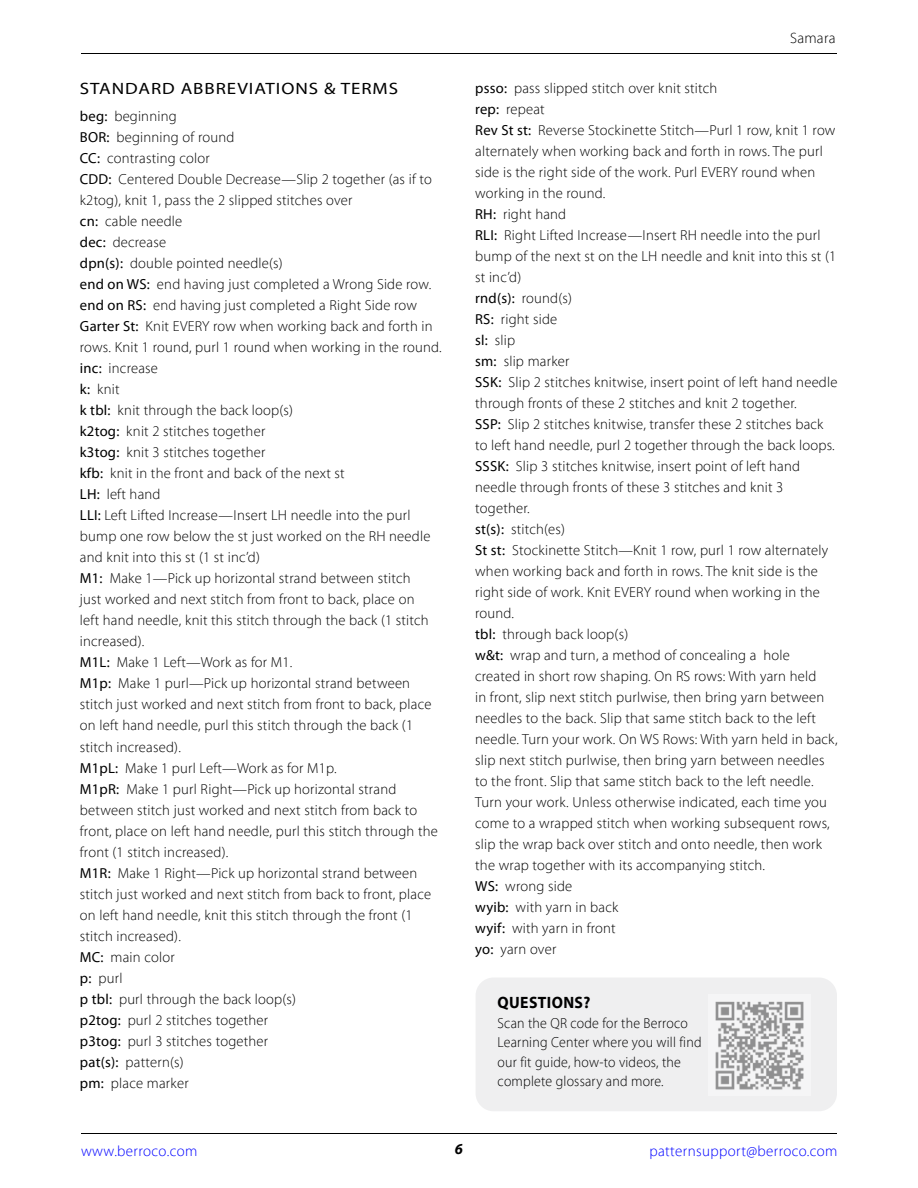
<style>
.page{position:relative;width:918px;height:1188px;background:#fff}
.page>*{position:absolute;margin:0;border:0;box-sizing:border-box;transform-origin:0 0}
.t1{font:16.5px "Myriad Pro";letter-spacing:.05em;color:#000;scale:1.15 1}
.t2{font:700 16.5px "Myriad Pro";letter-spacing:.025em;color:#000;scale:.95 1}
.t3{font:300 15px "Myriad Pro";letter-spacing:.025em;color:#00f}
.t4{font:300 15px "Myriad Pro";letter-spacing:.015em;color:#000}
.t5{font:italic 700 15px "Myriad Pro";color:#000}
.t6{font:300 14.7px/21px "Myriad Pro";letter-spacing:.015em;color:#000}
.t7{font:300 14.7px/19.5px "Myriad Pro";letter-spacing:.015em;color:#000;scale:.95 1}
.s1{font-weight:400}
</style>
<div class="page">
<hr style="left:81px;top:1134px;width:756px;height:1px;background:#000">
<hr style="left:81px;top:54px;width:756px;height:1px;background:#000">
<div style="left:476px;top:978px;width:361px;height:133px;background:#efeff0;border-radius:18px"></div>
<img style="left:715px;top:1001px;width:89px;height:89px">
<p class="t1" style="left:80px;top:79px;width:278px">STANDARD ABBREVIATIONS &amp; TERMS</p>
<p class="t6" style="left:80px;top:106px;width:363px"><span class="s1">beg:</span> beginning<br><span class="s1">BOR:</span> beginning of round<br><span class="s1">CC:</span> contrasting color<br><span class="s1">CDD:</span> Centered Double Decrease—Slip 2 together (as if to k2tog), knit 1, pass the 2 slipped stitches over<br><span class="s1">cn:</span> cable needle<br><span class="s1">dec:</span> decrease<br><span class="s1">dpn(s):</span> double pointed needle(s)<br><span class="s1">end on WS:</span> end having just completed a Wrong Side row. <span class="s1">end on RS:</span> end having just completed a Right Side row <span class="s1">Garter St:</span> Knit EVERY row when working back and forth in rows. Knit 1 round, purl 1 round when working in the round. <span class="s1">inc:</span> increase<br><span class="s1">k:</span> knit<br><span class="s1">k tbl:</span> knit through the back loop(s)<br><span class="s1">k2tog:</span> knit 2 stitches together<br><span class="s1">k3tog:</span> knit 3 stitches together<br><span class="s1">kfb:</span> knit in the front and back of the next st<br><span class="s1">LH:</span> left hand<br><span class="s1">LLI:</span> Left Lifted Increase—Insert LH needle into the purl bump one row below the st just worked on the RH needle and knit into this st (1 st inc’d)<br><span class="s1">M1:</span> Make 1—Pick up horizontal strand between stitch<br>just worked and next stitch from front to back, place on<br>left hand needle, knit this stitch through the back (1 stitch increased).<br><span class="s1">M1L:</span> Make 1 Left—Work as for M1.<br><span class="s1">M1p:</span> Make 1 purl—Pick up horizontal strand between stitch just worked and next stitch from front to back, place on left hand needle, purl this stitch through the back (1 stitch increased).<br><span class="s1">M1pL:</span> Make 1 purl Left—Work as for M1p.<br><span class="s1">M1pR:</span> Make 1 purl Right—Pick up horizontal strand between stitch just worked and next stitch from back to front, place on left hand needle, purl this stitch through the front (1 stitch increased).<br><span class="s1">M1R:</span> Make 1 Right—Pick up horizontal strand between stitch just worked and next stitch from back to front, place on left hand needle, knit this stitch through the front (1 stitch increased).<br><span class="s1">MC:</span> main color<br><span class="s1">p:</span> purl<br><span class="s1">p tbl:</span> purl through the back loop(s)<br><span class="s1">p2tog:</span> purl 2 stitches together<br><span class="s1">p3tog:</span> purl 3 stitches together<br><span class="s1">pat(s):</span> pattern(s)<br><span class="s1">pm:</span> place marker</p>
<p class="t4" style="left:790px;top:29px;width:47px">Samara</p>
<p class="t6" style="left:475px;top:78px;width:364px"><span class="s1">psso:</span> pass slipped stitch over knit stitch<br><span class="s1">rep:</span> repeat<br><span class="s1">Rev St st:</span> Reverse Stockinette Stitch—Purl 1 row, knit 1 row alternately when working back and forth in rows. The purl side is the right side of the work. Purl EVERY round when working in the round.<br><span class="s1">RH:</span> right hand<br><span class="s1">RLI:</span> Right Lifted Increase—Insert RH needle into the purl bump of the next st on the LH needle and knit into this st (1 st inc’d)<br><span class="s1">rnd(s):</span> round(s)<br><span class="s1">RS:</span> right side<br><span class="s1">sl:</span> slip<br><span class="s1">sm:</span> slip marker<br><span class="s1">SSK:</span> Slip 2 stitches knitwise, insert point of left hand needle through fronts of these 2 stitches and knit 2 together.<br><span class="s1">SSP:</span> Slip 2 stitches knitwise, transfer these 2 stitches back to left hand needle, purl 2 together through the back loops.<br><span class="s1">SSSK:</span> Slip 3 stitches knitwise, insert point of left hand needle through fronts of these 3 stitches and knit 3 together.<br><span class="s1">st(s):</span> stitch(es)<br><span class="s1">St st:</span> Stockinette Stitch—Knit 1 row, purl 1 row alternately when working back and forth in rows. The knit side is the right side of work. Knit EVERY round when working in the round.<br><span class="s1">tbl:</span> through back loop(s)<br><span class="s1">w&amp;t:</span> wrap and turn, a method of concealing a hole created in short row shaping. On RS rows: With yarn held<br>in front, slip next stitch purlwise, then bring yarn between needles to the back. Slip that same stitch back to the left needle. Turn your work. On WS Rows: With yarn held in back, slip next stitch purlwise, then bring yarn between needles to the front. Slip that same stitch back to the left needle.<br>Turn your work. Unless otherwise indicated, each time you come to a wrapped stitch when working subsequent rows, slip the wrap back over stitch and onto needle, then work the wrap together with its accompanying stitch.<br><span class="s1">WS:</span> wrong side<br><span class="s1">wyib:</span> with yarn in back<br><span class="s1">wyif:</span> with yarn in front<br><span class="s1">yo:</span> yarn over</p>
<p class="t2" style="left:498px;top:992px;width:99px">QUESTIONS?</p>
<p class="t7" style="left:498px;top:1013px;width:216px">Scan the QR code for the Berroco<br>Learning Center where you will find our fit guide, how-to videos, the complete glossary and more.</p>
<p class="t3" style="left:81px;top:1142px;width:118px">www.berroco.com</p>
<p class="t5" style="left:455px;top:1139px;width:10px">6</p>
<p class="t3" style="left:649px;top:1142px;width:190px">patternsupport@berroco.com</p>
</div>
